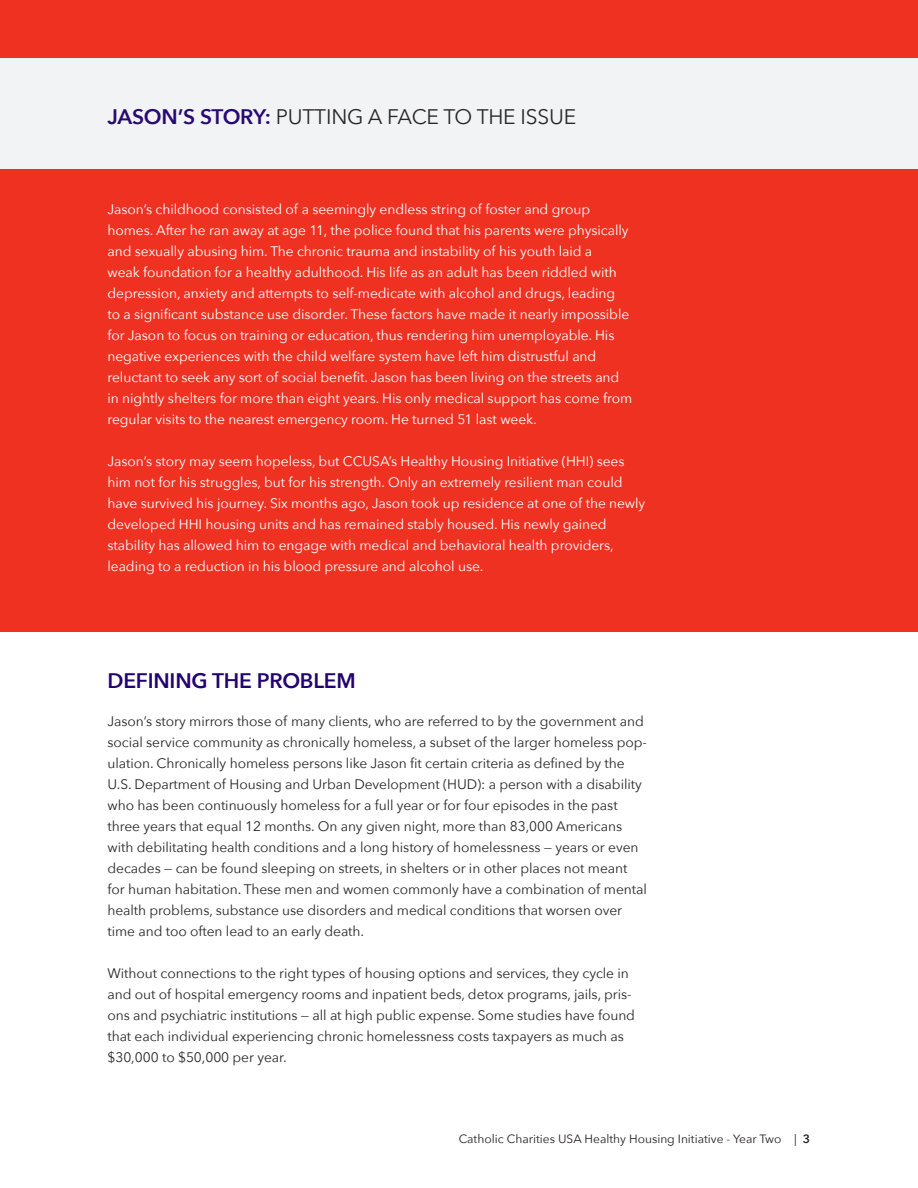
<style>
.page{position:relative;width:918px;height:1188px;background:#fff}
.page>*{position:absolute;margin:0;border:0;box-sizing:border-box;transform-origin:0 0}
.Headers_white{font:21px "Avenir Next";letter-spacing:-.01em;color:#282526}
.Headers{font:600 21px "Avenir Next";letter-spacing:-.01em;color:#22036f}
.main_body_text_-whit{font:13.8px/21px "Avenir Next";letter-spacing:-.005em;color:#fff}
.main_body_text{font:13.8px/21px "Avenir Next";letter-spacing:-.005em;color:#282526}
.t1{font:12px "Avenir Next";color:#231f20}
.s1{font-weight:600;color:#280a72}
.s2{font-weight:600}
</style>
<div class="page">
<div style="left:0;top:0;width:918px;height:632px;background:#ef3122"></div>
<div style="left:0;top:58px;width:918px;height:111px;background:#f2f3f4"></div>
<p class="Headers_white" style="left:108px;top:99px;width:470px"><span class="s1">JASON’S STORY:</span> PUTTING A FACE TO THE ISSUE</p>
<p class="main_body_text_-whit" style="left:108px;top:198px;width:526px">Jason’s childhood consisted of a seemingly endless string of foster and group homes. After he ran away at age 11, the police found that his parents were physically and sexually abusing him. The chronic trauma and instability of his youth laid a<br>weak foundation for a healthy adulthood. His life as an adult has been riddled with depression, anxiety and attempts to self-medicate with alcohol and drugs, leading<br>to a significant substance use disorder. These factors have made it nearly impossible for Jason to focus on training or education, thus rendering him unemployable. His negative experiences with the child welfare system have left him distrustful and reluctant to seek any sort of social benefit. Jason has been living on the streets and in nightly shelters for more than eight years. His only medical support has come from regular visits to the nearest emergency room. He turned 51 last week.</p>
<p class="main_body_text_-whit" style="left:108px;top:450px;width:539px">Jason’s story may seem hopeless, but CCUSA’s Healthy Housing Initiative (HHI) sees him not for his struggles, but for his strength. Only an extremely resilient man could have survived his journey. Six months ago, Jason took up residence at one of the newly developed HHI housing units and has remained stably housed. His newly gained stability has allowed him to engage with medical and behavioral health providers, leading to a reduction in his blood pressure and alcohol use.</p>
<p class="Headers" style="left:108px;top:663px;width:250px">DEFINING THE PROBLEM</p>
<p class="main_body_text" style="left:108px;top:710px;width:541px">Jason’s story mirrors those of many clients, who are referred to by the government and social service community as chronically homeless, a subset of the larger homeless pop&shy;ulation. Chronically homeless persons like Jason fit certain criteria as defined by the U.S. Department of Housing and Urban Development (HUD): a person with a disability who has been continuously homeless for a full year or for four episodes in the past three years that equal 12 months. On any given night, more than 83,000 Americans with debilitating health conditions and a long history of homelessness — years or even decades — can be found sleeping on streets, in shelters or in other places not meant for human habitation. These men and women commonly have a combination of mental health problems, substance use disorders and medical conditions that worsen over time and too often lead to an early death.</p>
<p class="main_body_text" style="left:108px;top:962px;width:529px">Without connections to the right types of housing options and services, they cycle in and out of hospital emergency rooms and inpatient beds, detox programs, jails, pris&shy;ons and psychiatric institutions — all at high public expense. Some studies have found that each individual experiencing chronic homelessness costs taxpayers as much as $30,000 to $50,000 per year.</p>
<p class="t1" style="left:459px;top:1129px;width:353px">Catholic Charities USA Healthy Housing Initiative - Year Two | <span class="s2">3</span></p>
</div>
